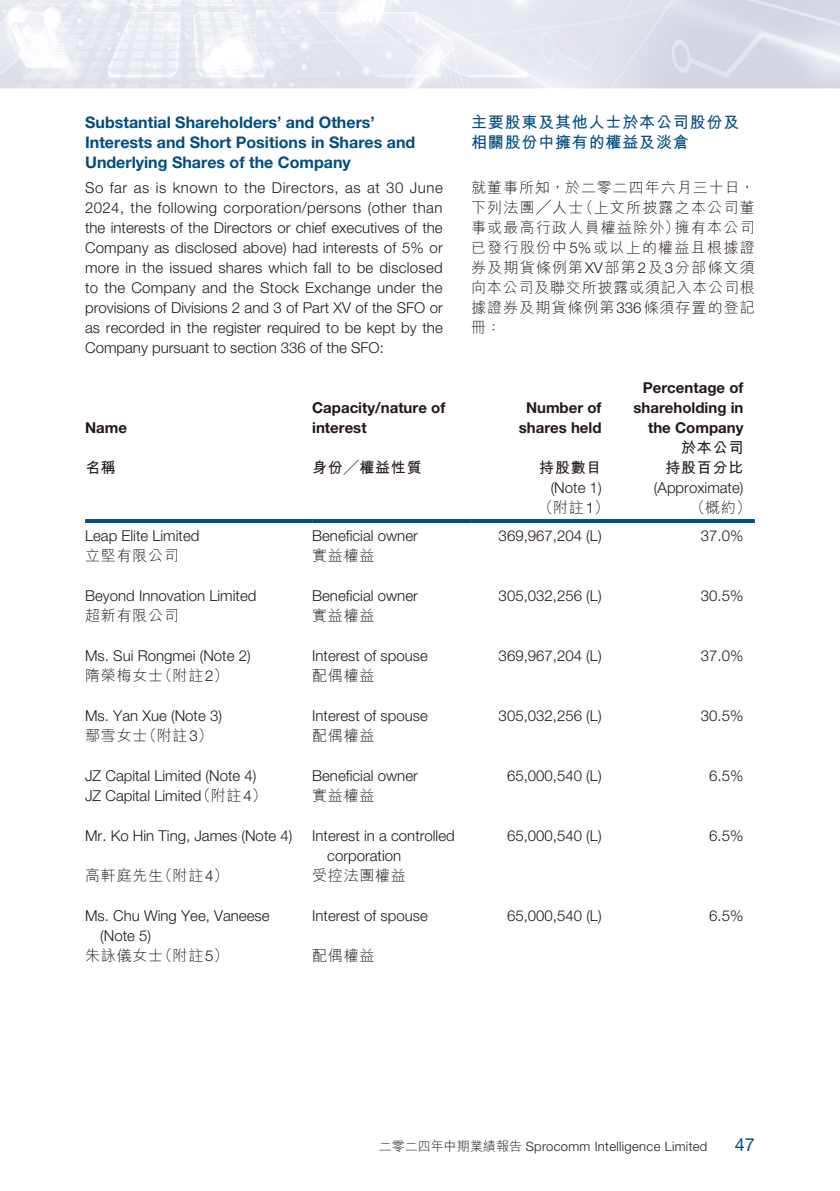
<style>
.page{position:relative;width:840px;height:1191px;background:#fff}
.page>*{position:absolute;margin:0;border:0;box-sizing:border-box;transform-origin:0 0}
.t1{font:18px "Helvetica Neue LT Std";color:#004d80}
.t2{font:700 16px/20px "Helvetica Neue LT Std";color:#004d80}
.t3{font:700 16px/20px "M Hei HK";letter-spacing:.05em;color:#004d80}
.t4{font:300 15px/20px "Helvetica Neue LT Std";color:#231916}
.t5{font:300 15px/20px "M Hei HK";letter-spacing:.05em;color:#231916;text-align:justify}
.t6{font:700 15px/20px "Helvetica Neue LT Std";color:#231916}
.t7{font:700 15px/20px "M Hei HK";letter-spacing:.05em;color:#231916;text-align:right}
.t8{font:300 13px "Helvetica Neue LT Std";letter-spacing:.025em;color:#231916}
.s1{font-family:"Helvetica Neue LT Std"}
.s2{font-family:"M Hei HK"}
</style>
<div class="page">
<img style="left:0;top:0;width:839px;height:89px">
<svg style="left:85px;top:519px;width:227px;height:4px"></svg>
<svg style="left:312px;top:519px;width:159px;height:4px"></svg>
<svg style="left:471px;top:519px;width:141px;height:4px"></svg>
<svg style="left:612px;top:519px;width:142px;height:4px"></svg>
<p class="t2" style="left:85px;top:112px;width:331px">Substantial Shareholders’ and Others’<br>Interests and Short Positions in Shares and<br>Underlying Shares of the Company</p>
<p class="t4" style="left:85px;top:177px;width:359px;text-align:justify">So far as is known to the Directors, as at 30 June 2024, the following corporation/persons (other than the interests of the Directors or chief executives of the Company as disclosed above) had interests of 5% or more in the issued shares which fall to be disclosed to the Company and the Stock Exchange under the provisions of Divisions 2 and 3 of Part XV of the SFO or as recorded in the register required to be kept by the Company pursuant to section 336 of the SFO:</p>
<p class="t3" style="left:471px;top:110px;width:270px">主要股東及其他人士於本公司股份及相關股份中擁有的權益及淡倉</p>
<p class="t5" style="left:471px;top:177px;width:285px">就董事所知，於二零二四年六月三十日，下列法團╱人士（上文所披露之本公司董事或最高行政人員權益除外）擁有本公司已發行股份中<span class="s1">5%</span>或以上的權益且根據證券及期貨條例第<span class="s1">XV</span>部第<span class="s1">2</span>及<span class="s1">3</span>分部條文須向本公司及聯交所披露或須記入本公司根據證券及期貨條例第<span class="s1">336</span>條須存置的登記冊：</p>
<p class="t6" style="left:85px;top:417px;width:43px">Name</p>
<p class="t6" style="left:312px;top:397px;width:135px">Capacity/nature of interest</p>
<p class="t6" style="left:518px;top:397px;width:84px;text-align:center">Number of shares held</p>
<p class="t7" style="left:85px;top:456px;width:32px">名稱</p>
<p class="t7" style="left:312px;top:456px;width:111px">身份╱權益性質</p>
<p class="t7" style="left:539px;top:456px;width:64px">持股數目</p>
<p class="t6" style="left:633px;top:377px;width:111px;text-align:right">Percentage of shareholding in the Company</p>
<p class="t7" style="left:665px;top:436px;width:79px">於本公司持股百分比</p>
<p class="t4" style="left:550px;top:477px;width:52px">(Note 1)</p>
<p class="t4" style="left:653px;top:477px;width:91px">(Approximate)</p>
<p class="t5" style="left:537px;top:497px;width:72px">（附註<span class="s1">1</span>）</p>
<p class="t5" style="left:689px;top:497px;width:62px">（概約）</p>
<p class="t4" style="left:85px;top:525px;width:116px">Leap Elite Limited</p>
<p class="t4" style="left:312px;top:525px;width:107px">Beneficial owner</p>
<p class="t4" style="left:498px;top:525px;width:104px">369,967,204 (L)</p>
<p class="t4" style="left:700px;top:525px;width:44px">37.0%</p>
<p class="t5" style="left:85px;top:545px;width:95px">立堅有限公司</p>
<p class="t5" style="left:312px;top:545px;width:64px">實益權益</p>
<p class="t4" style="left:85px;top:585px;width:173px">Beyond Innovation Limited</p>
<p class="t4" style="left:312px;top:585px;width:107px">Beneficial owner</p>
<p class="t4" style="left:498px;top:585px;width:104px">305,032,256 (L)</p>
<p class="t4" style="left:700px;top:585px;width:44px">30.5%</p>
<p class="t5" style="left:85px;top:605px;width:95px">超新有限公司</p>
<p class="t5" style="left:312px;top:605px;width:64px">實益權益</p>
<p class="t4" style="left:85px;top:645px;width:167px">Ms. Sui Rongmei (Note 2)</p>
<p class="t4" style="left:312px;top:645px;width:117px">Interest of spouse</p>
<p class="t4" style="left:498px;top:645px;width:104px">369,967,204 (L)</p>
<p class="t4" style="left:700px;top:645px;width:44px">37.0%</p>
<p class="t5" style="left:85px;top:665px;width:145px">隋榮梅女士（附註<span class="s1">2</span>）</p>
<p class="t5" style="left:312px;top:665px;width:64px">配偶權益</p>
<p class="t4" style="left:85px;top:705px;width:138px">Ms. Yan Xue (Note 3)</p>
<p class="t4" style="left:312px;top:705px;width:117px">Interest of spouse</p>
<p class="t4" style="left:498px;top:705px;width:104px">305,032,256 (L)</p>
<p class="t4" style="left:700px;top:705px;width:44px">30.5%</p>
<p class="t5" style="left:85px;top:725px;width:129px">鄢雪女士（附註<span class="s1">3</span>）</p>
<p class="t5" style="left:312px;top:725px;width:64px">配偶權益</p>
<p class="t4" style="left:85px;top:765px;width:173px">JZ Capital Limited (Note 4)</p>
<p class="t4" style="left:312px;top:765px;width:107px">Beneficial owner</p>
<p class="t4" style="left:506px;top:765px;width:96px">65,000,540 (L)</p>
<p class="t4" style="left:708px;top:765px;width:36px">6.5%</p>
<p class="t4" style="left:85px;top:785px;width:183px">JZ Capital Limited<span class="s2">（附註</span>4<span class="s2">）</span></p>
<p class="t5" style="left:312px;top:785px;width:64px">實益權益</p>
<p class="t4" style="left:85px;top:825px;width:209px">Mr. Ko Hin Ting, James (Note 4)</p>
<p class="t4" style="left:327px;top:825px;width:129px;text-indent:-15px">Interest in a controlled corporation</p>
<p class="t4" style="left:506px;top:825px;width:96px">65,000,540 (L)</p>
<p class="t4" style="left:708px;top:825px;width:36px">6.5%</p>
<p class="t5" style="left:85px;top:865px;width:145px">高軒庭先生（附註<span class="s1">4</span>）</p>
<p class="t5" style="left:312px;top:865px;width:95px">受控法團權益</p>
<p class="t4" style="left:100px;top:905px;width:171px;text-indent:-15px">Ms. Chu Wing Yee, Vaneese (Note 5)</p>
<p class="t4" style="left:312px;top:905px;width:117px">Interest of spouse</p>
<p class="t4" style="left:506px;top:905px;width:96px">65,000,540 (L)</p>
<p class="t4" style="left:709px;top:905px;width:36px">6.5%</p>
<p class="t5" style="left:85px;top:945px;width:145px">朱詠儀女士（附註<span class="s1">5</span>）</p>
<p class="t5" style="left:312px;top:945px;width:64px">配偶權益</p>
<p class="t8" style="left:378px;top:1138px;width:330px"><span class="s2">二零二四年中期業績報告</span> Sprocomm Intelligence Limited</p>
<p class="t1" style="left:734px;top:1134px;width:22px">47</p>
</div>
